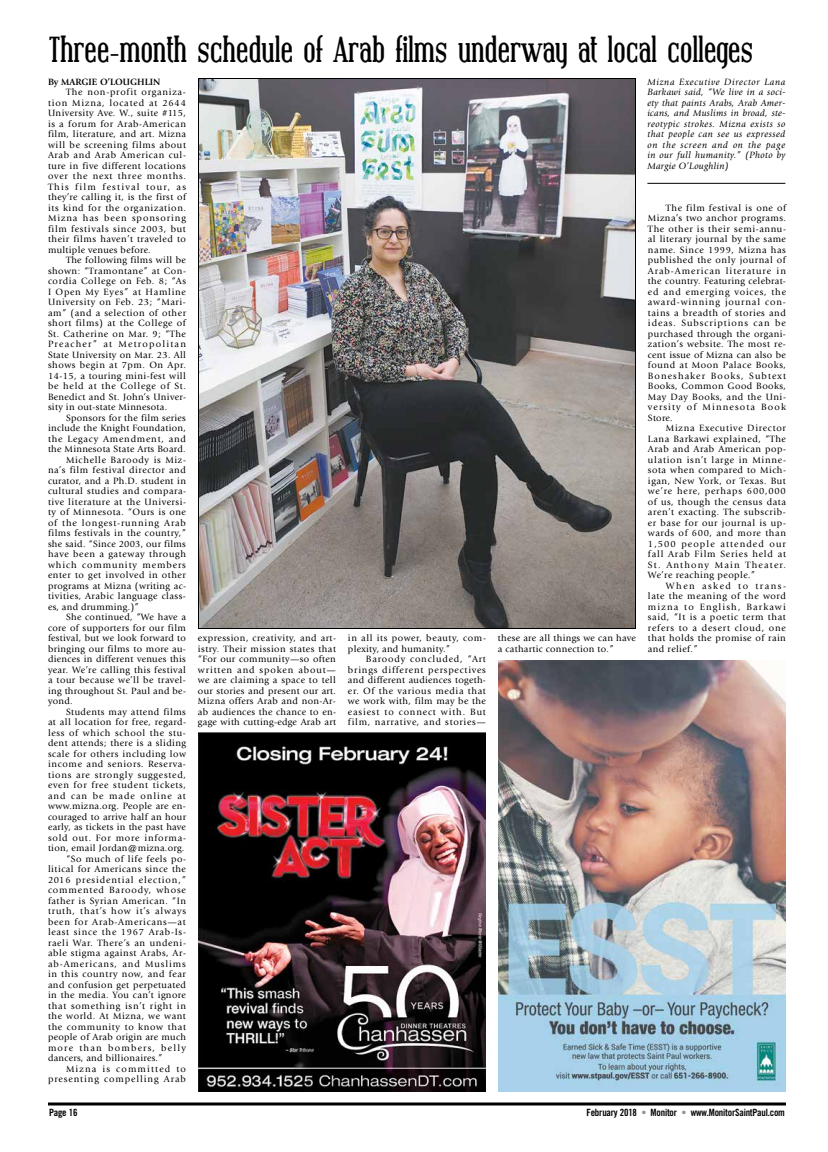
<style>
.page{position:relative;width:828px;height:1152px;background:#fff}
.page>*{position:absolute;margin:0;border:0;box-sizing:border-box;transform-origin:0 0}
.t1{font:700 36px "Covington Cond";letter-spacing:-.03em;color:#000}
.t2{font:10px "Trade Gothic LT Std Bd Cn 20";letter-spacing:-.02em;color:#000}
.t3{font:9.5px/10.5px "Giovanni Std";letter-spacing:.05em;color:#000;text-align:justify}
.t4{font:9.5px/10.5px "Giovanni Std";letter-spacing:.03em;color:#000}
.t5{font:italic 9.5px/10.5px "Giovanni Std";letter-spacing:.045em;color:#000;text-align:justify}
.t6{font:9.5px "Giovanni Std";letter-spacing:.07em;color:#000}
.t7{font:9.5px "Giovanni Std";letter-spacing:.075em;color:#000}
.t8{font:9.5px "Giovanni Std";letter-spacing:.09em;color:#000}
.t9{font:9.5px "Giovanni Std";letter-spacing:.08em;color:#000}
.t10{font:9.5px "Giovanni Std";letter-spacing:.095em;color:#000}
.t11{font:9.5px "Giovanni Std";letter-spacing:.085em;color:#000}
.t12{font:9.5px "Giovanni Std";letter-spacing:.125em;color:#000}
.t13{font:9.5px "Giovanni Std";letter-spacing:.1em;color:#000}
.t14{font:700 9.5px "Giovanni Std";color:#000}
.t15{font:9.5px "Giovanni Std";letter-spacing:.12em;color:#000}
.s1{color:#939598}
</style>
<div class="page">
<svg style="left:48px;top:1102px;width:738px;height:4px;background:#3f3f3f"></svg>
<img style="left:498px;top:660px;width:288px;height:432px">
<img style="left:198px;top:732px;width:288px;height:360px">
<img style="left:200px;top:80px;width:434px;height:547px">
<hr style="left:647px;top:183px;width:138px;height:1px;background:#000">
<h1 class="t1" style="left:48px;top:32px;width:707px">Three-month schedule of Arab films underway at local colleges</h1>
<p class="t14" style="left:48px;top:76px;width:114px">By MARGIE O’LOUGHLIN</p>
<p class="t3" style="left:48px;top:87px;width:140px;text-indent:18px">The non-profit organiza&shy;tion Mizna, located at 2644<br>University Ave. W., suite #115, is a forum for Arab-American film, literature, and art. Mizna will be screening films about Arab and Arab American cul&shy;ture in five different locations over the next three months.<br>This film festival tour, as they’re calling it, is the first of its kind for the organization.<br>Mizna has been sponsoring film festivals since 2003, but their films haven’t traveled to multiple venues before.</p>
<p class="t3" style="left:48px;top:255px;width:140px;text-indent:18px">The following films will be shown: “Tramontane” at Con&shy;cordia College on Feb. 8; “As I Open My Eyes” at Hamline University on Feb. 23; “Mari&shy;am” (and a selection of other short films) at the College of St. Catherine on Mar. 9; “The Preacher” at Metropolitan State University on Mar. 23. All shows begin at 7pm. On Apr.<br>14-15, a touring mini-fest will be held at the College of St.<br>Benedict and St. John’s Univer&shy;sity in out-state Minnesota.</p>
<p class="t4" style="left:66px;top:413px;width:121px">Sponsors for the film series</p>
<p class="t4" style="left:48px;top:423px;width:139px">include the Knight Foundation,</p>
<p class="t9" style="left:48px;top:433px;width:139px">the Legacy Amendment, and</p>
<p class="t4" style="left:48px;top:444px;width:139px">the Minnesota State Arts Board.</p>
<p class="t6" style="left:66px;top:454px;width:122px">Michelle Baroody is Miz-</p>
<p class="t3" style="left:48px;top:465px;width:139px">na’s film festival director and</p>
<p class="t4" style="left:48px;top:476px;width:140px">curator, and a Ph.D. student in</p>
<p class="t3" style="left:48px;top:486px;width:140px">cultural studies and compara-</p>
<p class="t3" style="left:48px;top:497px;width:140px">tive literature at the Universi-</p>
<p class="t3" style="left:48px;top:507px;width:140px">ty of Minnesota. “Ours is one</p>
<p class="t11" style="left:48px;top:517px;width:140px">of the longest-running Arab</p>
<p class="t3" style="left:48px;top:528px;width:139px">films festivals in the country,”</p>
<p class="t4" style="left:48px;top:539px;width:140px">she said. “Since 2003, our films</p>
<p class="t6" style="left:48px;top:549px;width:140px">have been a gateway through</p>
<p class="t10" style="left:48px;top:559px;width:140px">which community members</p>
<p class="t3" style="left:48px;top:570px;width:139px">enter to get involved in other</p>
<p class="t4" style="left:48px;top:581px;width:140px">programs at Mizna (writing ac-</p>
<p class="t3" style="left:48px;top:591px;width:139px">tivities, Arabic language class-</p>
<p class="t4" style="left:48px;top:602px;width:92px">es, and drumming.)”</p>
<p class="t3" style="left:66px;top:612px;width:121px">She continued, “We have a</p>
<p class="t3" style="left:48px;top:623px;width:140px">core of supporters for our film</p>
<p class="t4" style="left:48px;top:633px;width:140px">festival, but we look forward to</p>
<p class="t3" style="left:48px;top:644px;width:139px">bringing our films to more au-</p>
<p class="t4" style="left:48px;top:654px;width:140px">diences in different venues this</p>
<p class="t3" style="left:48px;top:665px;width:139px">year. We’re calling this festival</p>
<p class="t3" style="left:48px;top:675px;width:139px">a tour because we’ll be travel-</p>
<p class="t4" style="left:48px;top:686px;width:139px">ing throughout St. Paul and be-</p>
<p class="t3" style="left:48px;top:696px;width:26px">yond.</p>
<p class="t3" style="left:66px;top:707px;width:121px">Students may attend films</p>
<p class="t3" style="left:48px;top:717px;width:140px">at all location for free, regard-</p>
<p class="t6" style="left:48px;top:727px;width:139px">less of which school the stu-</p>
<p class="t3" style="left:48px;top:738px;width:140px">dent attends; there is a sliding</p>
<p class="t3" style="left:48px;top:749px;width:140px">scale for others including low</p>
<p class="t6" style="left:48px;top:759px;width:139px">income and seniors. Reserva-</p>
<p class="t9" style="left:48px;top:769px;width:140px">tions are strongly suggested,</p>
<p class="t7" style="left:48px;top:780px;width:139px">even for free student tickets,</p>
<p class="t13" style="left:48px;top:790px;width:139px">and can be made online at</p>
<p class="t4" style="left:48px;top:801px;width:139px">www.mizna.org. People are en-</p>
<p class="t4" style="left:48px;top:812px;width:140px">couraged to arrive half an hour</p>
<p class="t4" style="left:48px;top:822px;width:140px">early, as tickets in the past have</p>
<p class="t9" style="left:48px;top:832px;width:140px">sold out. For more informa-</p>
<p class="t4" style="left:48px;top:843px;width:138px">tion, email Jordan@mizna.org.</p>
<p class="t3" style="left:66px;top:854px;width:122px">“So much of life feels po-</p>
<p class="t3" style="left:48px;top:864px;width:140px">litical for Americans since the</p>
<p class="t8" style="left:48px;top:874px;width:139px">2016 presidential election,”</p>
<p class="t8" style="left:48px;top:885px;width:139px">commented Baroody, whose</p>
<p class="t3" style="left:48px;top:896px;width:140px">father is Syrian American. “In</p>
<p class="t8" style="left:48px;top:906px;width:140px">truth, that’s how it’s always</p>
<p class="t7" style="left:48px;top:916px;width:139px">been for Arab-Americans—at</p>
<p class="t7" style="left:48px;top:927px;width:140px">least since the 1967 Arab-Is-</p>
<p class="t6" style="left:48px;top:937px;width:140px">raeli War. There’s an undeni-</p>
<p class="t3" style="left:48px;top:948px;width:140px">able stigma against Arabs, Ar-</p>
<p class="t10" style="left:48px;top:958px;width:139px">ab-Americans, and Muslims</p>
<p class="t3" style="left:48px;top:969px;width:139px">in this country now, and fear</p>
<p class="t3" style="left:48px;top:980px;width:140px">and confusion get perpetuated</p>
<p class="t3" style="left:48px;top:990px;width:140px">in the media. You can’t ignore</p>
<p class="t7" style="left:48px;top:1000px;width:140px">that something isn’t right in</p>
<p class="t3" style="left:48px;top:1011px;width:139px">the world. At Mizna, we want</p>
<p class="t6" style="left:48px;top:1021px;width:139px">the community to know that</p>
<p class="t4" style="left:48px;top:1032px;width:139px">people of Arab origin are much</p>
<p class="t12" style="left:48px;top:1042px;width:139px">more than bombers, belly</p>
<p class="t4" style="left:48px;top:1053px;width:116px">dancers, and billionaires.”</p>
<p class="t15" style="left:66px;top:1063px;width:122px">Mizna is committed to</p>
<p class="t10" style="left:48px;top:1074px;width:139px">presenting compelling Arab</p>
<p class="t5" style="left:647px;top:77px;width:140px">Mizna Executive Director Lana Barkawi said, “We live in a soci&shy;ety that paints Arabs, Arab Amer&shy;icans, and Muslims in broad, ste&shy;reotypic strokes. Mizna exists so that people can see us expressed on the screen and on the page in our full humanity.” (Photo by Margie O’Loughlin)</p>
<p class="t3" style="left:648px;top:202px;width:140px;text-indent:18px">The film festival is one of Mizna’s two anchor programs.<br>The other is their semi-annu&shy;al literary journal by the same name. Since 1999, Mizna has published the only journal of Arab-American literature in the country. Featuring celebrat&shy;ed and emerging voices, the award-winning journal con&shy;tains a breadth of stories and ideas. Subscriptions can be purchased through the organi&shy;zation’s website. The most re&shy;cent issue of Mizna can also be found at Moon Palace Books, Boneshaker Books, Subtext Books, Common Good Books, May Day Books, and the Uni&shy;versity of Minnesota Book Store.</p>
<p class="t3" style="left:648px;top:423px;width:140px;text-indent:18px">Mizna Executive Director Lana Barkawi explained, “The Arab and Arab American pop&shy;ulation isn’t large in Minne&shy;sota when compared to Mich&shy;igan, New York, or Texas. But we’re here, perhaps 600,000 of us, though the census data aren’t exacting. The subscrib&shy;er base for our journal is up&shy;wards of 600, and more than 1,500 people attended our fall Arab Film Series held at St. Anthony Main Theater.<br>We’re reaching people.”</p>
<p class="t3" style="left:648px;top:580px;width:140px;text-indent:18px">When asked to trans&shy;late the meaning of the word mizna to English, Barkawi said, “It is a poetic term that refers to a desert cloud, one that holds the promise of rain and relief.”</p>
<p class="t4" style="left:498px;top:633px;width:139px">these are all things we can have a cathartic connection to.”</p>
<p class="t3" style="left:198px;top:633px;width:140px">expression, creativity, and art&shy;istry. Their mission states that “For our community—so often written and spoken about— we are claiming a space to tell our stories and present our art.<br>Mizna offers Arab and non-Ar&shy;ab audiences the chance to en&shy;gage with cutting-edge Arab art</p>
<p class="t3" style="left:348px;top:633px;width:140px">in all its power, beauty, com&shy;plexity, and humanity.”</p>
<p class="t3" style="left:348px;top:654px;width:140px;text-indent:18px">Baroody concluded, “Art brings different perspectives and different audiences togeth&shy;er. Of the various media that we work with, film may be the easiest to connect with. But film, narrative, and stories—</p>
<p class="t2" style="left:49px;top:1107px;width:30px">Page 16</p>
<p class="t2" style="left:587px;top:1107px;width:200px">February 2018 <span class="s1">•</span> Monitor <span class="s1">•</span> www.MonitorSaintPaul.com</p>
</div>
